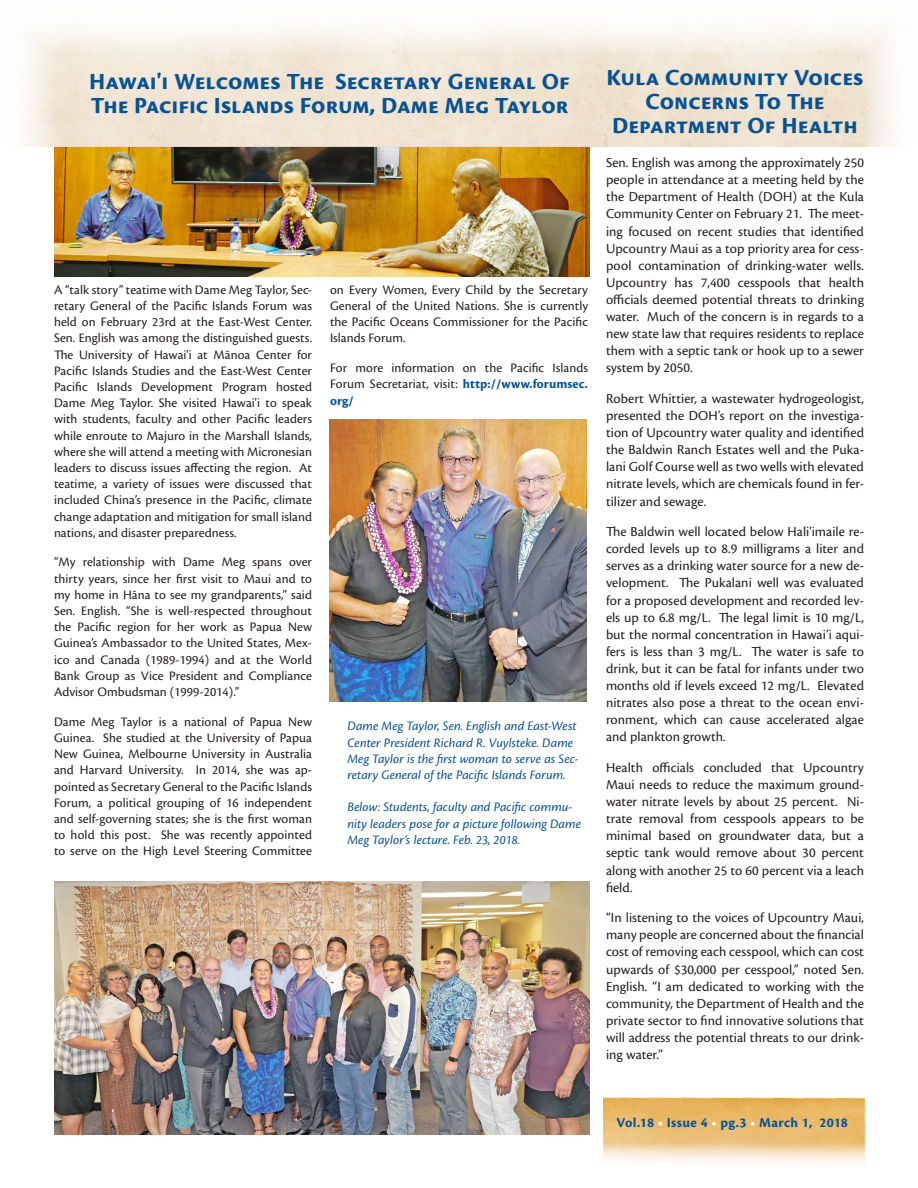
<style>
.page{position:relative;width:918px;height:1188px;background:#fff}
.page>*{position:absolute;margin:0;border:0;box-sizing:border-box;transform-origin:0 0}
.Senate_Headline{font:24px/24px "Cronos Pro Bold Capt";letter-spacing:.005em;color:#065294}
.t1{font:14.25px/17.1px "Cronos Pro";letter-spacing:.005em;color:#231f20;text-align:justify}
.Emphasis{font:700 14.25px "Cronos Pro";letter-spacing:.02em;color:#065294}
.t2{font:13.5px/16.2px "Cronos Pro";letter-spacing:.005em;color:#231f20;text-align:justify}
.t3{font:italic 13.5px/16.2px "Cronos Pro";color:#065294}
.s1{font-weight:700;color:#065294}
.s2{color:#fff}
</style>
<div class="page">
<img style="left:54px;top:146px;width:535px;height:130px">
<img style="left:329px;top:419px;width:258px;height:282px">
<img style="left:54px;top:881px;width:535px;height:254px">
<img style="left:24px;top:26px;width:871px;height:120px">
<img style="left:603px;top:1097px;width:262px;height:66px">
<p class="Senate_Headline" style="left:89px;top:70px;width:482px">Hawai'i Welcomes The Secretary General Of<br>The Pacific Islands Forum, Dame Meg Taylor</p>
<p class="Senate_Headline" style="left:606px;top:66px;width:259px;text-align:center">Kula Community Voices<br>Concerns To The<br>Department Of Health</p>
<p class="t2" style="left:54px;top:282px;width:260px">A “talk story” teatime with Dame Meg Taylor, Sec&shy;retary General of the Pacific Islands Forum was held on February 23rd at the East-West Center.<br>Sen. English was among the distinguished guests.<br>The University of Hawai'i at Mānoa Center for Pacific Islands Studies and the East-West Center Pacific Islands Development Program hosted Dame Meg Taylor. She visited Hawai'i to speak with students, faculty and other Pacific leaders while enroute to Majuro in the Marshall Islands, where she will attend a meeting with Micronesian leaders to discuss issues affecting the region. At teatime, a variety of issues were discussed that included China’s presence in the Pacific, climate change adaptation and mitigation for small island nations, and disaster preparedness.</p>
<p class="t2" style="left:54px;top:554px;width:260px">“My relationship with Dame Meg spans over thirty years, since her first visit to Maui and to my home in Hāna to see my grandparents,” said Sen. English. “She is well-respected throughout the Pacific region for her work as Papua New Guinea’s Ambassador to the United States, Mex&shy;ico and Canada (1989-1994) and at the World Bank Group as Vice President and Compliance Advisor Ombudsman (1999-2014).”</p>
<p class="t2" style="left:54px;top:714px;width:260px">Dame Meg Taylor is a national of Papua New Guinea. She studied at the University of Papua New Guinea, Melbourne University in Australia and Harvard University. In 2014, she was ap&shy;pointed as Secretary General to the Pacific Islands Forum, a political grouping of 16 independent and self-governing states; she is the first woman to hold this post. She was recently appointed to serve on the High Level Steering Committee</p>
<p class="t2" style="left:330px;top:282px;width:260px">on Every Women, Every Child by the Secretary General of the United Nations. She is currently the Pacific Oceans Commissioner for the Pacific Islands Forum.</p>
<p class="t2" style="left:330px;top:360px;width:260px;line-height:16.6px">For more information on the Pacific Islands Forum Secretariat, visit: <span class="s1">http://www.forumsec. org/</span></p>
<p class="t3" style="left:347px;top:718px;width:233px">Dame Meg Taylor, Sen. English and East-West Center President Richard R. Vuylsteke. Dame Meg Taylor is the first woman to serve as Sec&shy;retary General of the Pacific Islands Forum.</p>
<p class="t3" style="left:347px;top:799px;width:235px">Below: Students, faculty and Pacific commu&shy;nity leaders pose for a picture following Dame<br>Meg Taylor’s lecture. Feb. 23, 2018.</p>
<p class="t1" style="left:606px;top:154px;width:260px">Sen. English was among the approximately 250 people in attendance at a meeting held by the the Department of Health (DOH) at the Kula Community Center on February 21. The meet&shy;ing focused on recent studies that identified Upcountry Maui as a top priority area for cess&shy;pool contamination of drinking-water wells.<br>Upcountry has 7,400 cesspools that health officials deemed potential threats to drinking water. Much of the concern is in regards to a new state law that requires residents to replace them with a septic tank or hook up to a sewer system by 2050.</p>
<p class="t1" style="left:606px;top:390px;width:260px">Robert Whittier, a wastewater hydrogeologist, presented the DOH’s report on the investiga&shy;tion of Upcountry water quality and identified the Baldwin Ranch Estates well and the Puka&shy;lani Golf Course well as two wells with elevated nitrate levels, which are chemicals found in fer&shy;tilizer and sewage.</p>
<p class="t1" style="left:606px;top:523px;width:260px">The Baldwin well located below Hali'imaile re&shy;corded levels up to 8.9 milligrams a liter and serves as a drinking water source for a new de&shy;velopment. The Pukalani well was evaluated for a proposed development and recorded lev&shy;els up to 6.8 mg/L. The legal limit is 10 mg/L, but the normal concentration in Hawai’i aqui&shy;fers is less than 3 mg/L. The water is safe to drink, but it can be fatal for infants under two months old if levels exceed 12 mg/L. Elevated nitrates also pose a threat to the ocean envi&shy;ronment, which can cause accelerated algae and plankton growth.</p>
<p class="t1" style="left:606px;top:759px;width:260px">Health officials concluded that Upcountry Maui needs to reduce the maximum ground&shy;water nitrate levels by about 25 percent. Ni&shy;trate removal from cesspools appears to be minimal based on groundwater data, but a septic tank would remove about 30 percent along with another 25 to 60 percent via a leach field.</p>
<p class="t1" style="left:606px;top:909px;width:260px">“In listening to the voices of Upcountry Maui, many people are concerned about the financial cost of removing each cesspool, which can cost upwards of $30,000 per cesspool,” noted Sen.<br>English. “I am dedicated to working with the community, the Department of Health and the private sector to find innovative solutions that will address the potential threats to our drink&shy;ing water.”</p>
<p class="Emphasis" style="left:617px;top:1114px;width:233px">Vol.18 <span class="s2">•</span> Issue 4 <span class="s2">•</span> pg.3 <span class="s2">•</span> March 1, 2018</p>
</div>
